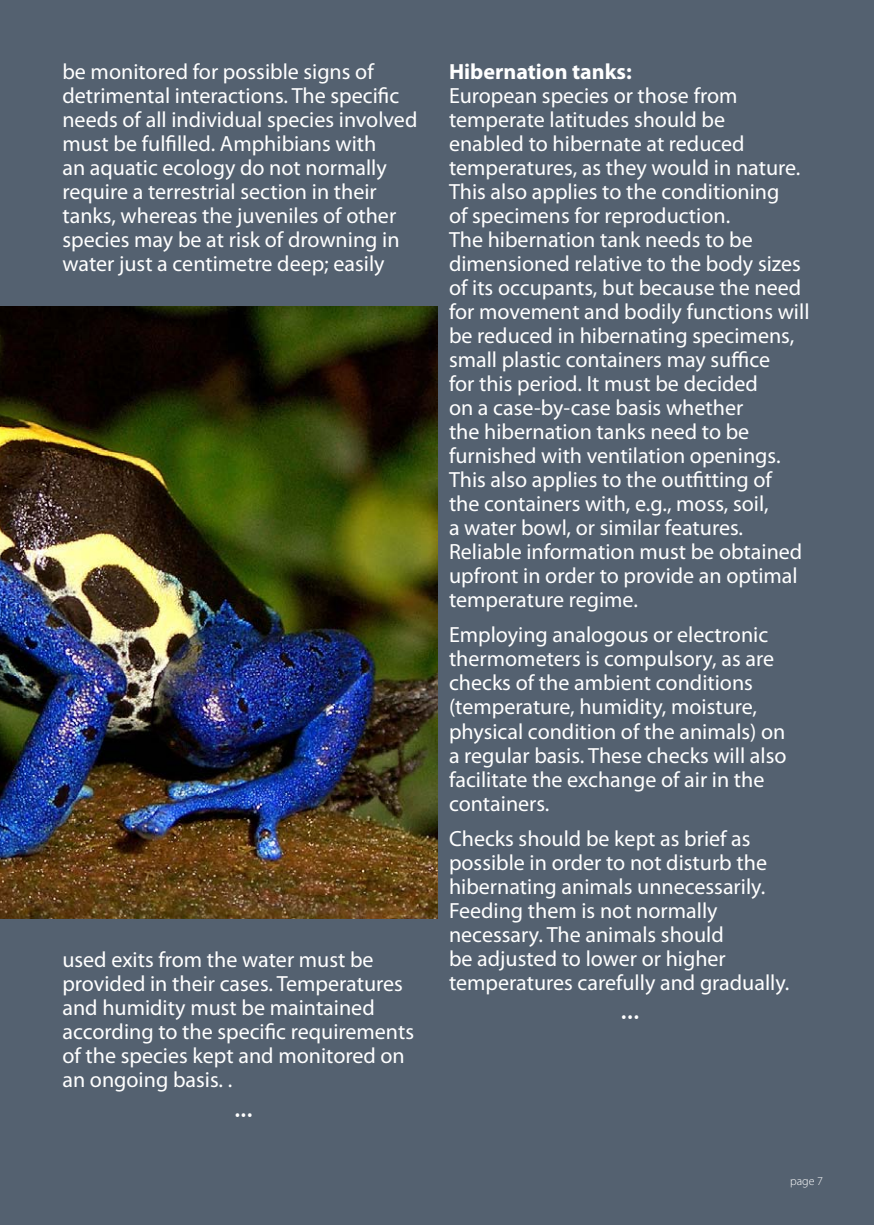
<style>
.page{position:relative;width:874px;height:1225px;background:#fff}
.page>*{position:absolute;margin:0;border:0;box-sizing:border-box;transform-origin:0 0}
.Normal_text{font:30px "Myriad Pro";color:#fff}
.Normal_text-2{font:22px/24px "Myriad Pro";color:#fff}
.t1{font:300 12px "Myriad Pro";color:#fff}
.s1{font-weight:700}
</style>
<div class="page">
<div style="left:0;top:0;width:873px;height:1225px;background:#546170"></div>
<img style="left:0;top:306px;width:437px;height:612px">
<p class="Normal_text-2" style="left:62px;top:59px;width:356px">be monitored for possible signs of detrimental interactions. The specific needs of all individual species involved must be fulfilled. Amphibians with<br>an aquatic ecology do not normally require a terrestrial section in their tanks, whereas the juveniles of other species may be at risk of drowning in water just a centimetre deep; easily</p>
<p class="Normal_text-2" style="left:62px;top:947px;width:353px">used exits from the water must be provided in their cases. Temperatures and humidity must be maintained according to the specific requirements of the species kept and monitored on an ongoing basis. .</p>
<p class="Normal_text" style="left:234px;top:1094px;width:20px">···</p>
<p class="Normal_text-2" style="left:449px;top:59px;width:362px"><span class="s1">Hibernation tanks:<br></span>European species or those from temperate latitudes should be<br>enabled to hibernate at reduced temperatures, as they would in nature.<br>This also applies to the conditioning<br>of specimens for reproduction.<br>The hibernation tank needs to be dimensioned relative to the body sizes of its occupants, but because the need for movement and bodily functions will be reduced in hibernating specimens, small plastic containers may suffice<br>for this period. It must be decided<br>on a case-by-case basis whether<br>the hibernation tanks need to be furnished with ventilation openings.<br>This also applies to the outfitting of<br>the containers with, e.g., moss, soil,<br>a water bowl, or similar features.<br>Reliable information must be obtained upfront in order to provide an optimal temperature regime.</p>
<p class="Normal_text-2" style="left:449px;top:623px;width:339px">Employing analogous or electronic thermometers is compulsory, as are checks of the ambient conditions (temperature, humidity, moisture, physical condition of the animals) on a regular basis. These checks will also facilitate the exchange of air in the containers.</p>
<p class="Normal_text-2" style="left:449px;top:826px;width:342px">Checks should be kept as brief as possible in order to not disturb the hibernating animals unnecessarily.<br>Feeding them is not normally necessary. The animals should<br>be adjusted to lower or higher temperatures carefully and gradually.</p>
<p class="Normal_text" style="left:620px;top:996px;width:20px">···</p>
<p class="t1" style="left:789px;top:1173px;width:34px">page 7</p>
</div>
